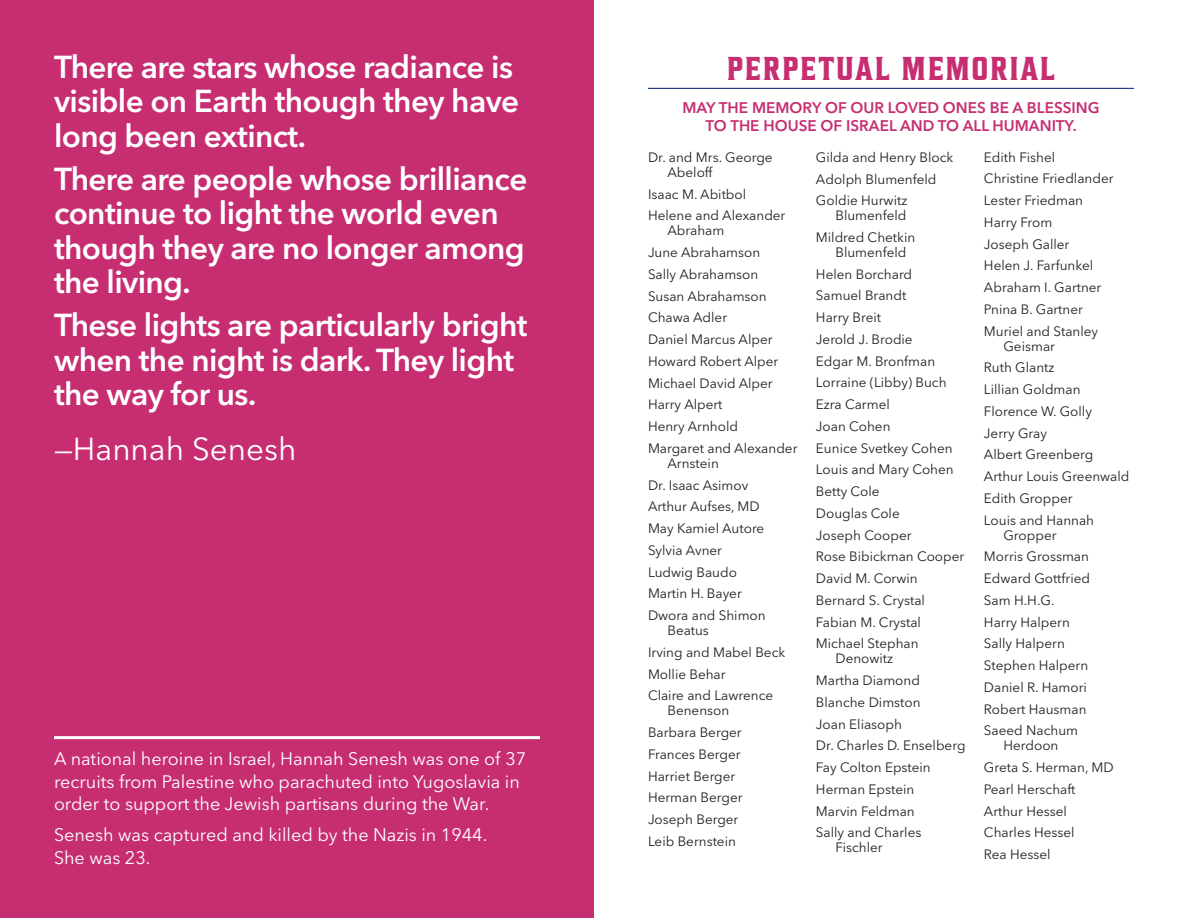
<style>
.page{position:relative;width:1188px;height:918px;background:#fff}
.page>*{position:absolute;margin:0;border:0;box-sizing:border-box;transform-origin:0 0}
.t1{font:700 33px "Houseofcards";letter-spacing:.07em;color:#c62e71}
.t2{font:600 31.5px/34.5px "Avenir Next LT Pro";letter-spacing:-.02em;color:#fff}
.t3{font:31.5px "Avenir Next LT Pro";color:#fff}
.t4{font:18px/22.5px "Avenir Next LT Pro";color:#fff}
.t5{font:600 15.3px/18px "Avenir Next LT Pro";color:#c62e71;text-align:center}
.t6{font:13.5px/21.8px "Avenir Next LT Pro";color:#231f20}
</style>
<div class="page">
<div style="left:0;top:0;width:594px;height:918px;background:#c62e71"></div>
<hr style="left:648px;top:88px;width:486px;height:1px;background:#253f8e">
<hr style="left:54px;top:736px;width:486px;height:3px;background:#fff">
<h2 class="t2" style="left:54px;top:49px;width:467px">There are stars whose radiance is visible on Earth though they have long been extinct.</h2>
<h2 class="t2" style="left:54px;top:161px;width:475px">There are people whose brilliance continue to light the world even though they are no longer among the living.</h2>
<h2 class="t2" style="left:54px;top:308px;width:475px">These lights are particularly bright when the night is dark. They light the way for us.</h2>
<h2 class="t3" style="left:54px;top:430px;width:244px">—Hannah Senesh</h2>
<h3 class="t4" style="left:54px;top:748px;width:474px">A national heroine in Israel, Hannah Senesh was one of 37 recruits from Palestine who parachuted into Yugoslavia in order to support the Jewish partisans during the War.</h3>
<h3 class="t4" style="left:54px;top:824px;width:435px">Senesh was captured and killed by the Nazis in 1944.<br>She was 23.</h3>
<h1 class="t1" style="left:727px;top:51px;width:329px">PERPETUAL MEMORIAL</h1>
<p class="t5" style="left:682px;top:98px;width:419px">MAY THE MEMORY OF OUR LOVED ONES BE A BLESSING<br>TO THE HOUSE OF ISRAEL AND TO ALL HUMANITY.</p>
<p class="t6" style="left:667px;top:150px;width:107px;line-height:15px;text-indent:-19px">Dr. and Mrs. George<br>Abeloff</p>
<p class="t6" style="left:648px;top:183px;width:139px">Isaac M. Abitbol<br>Helene and Alexander</p>
<p class="t6" style="left:648px;top:220px;width:151px;text-indent:19px">Abraham<br>June Abrahamson<br>Sally Abrahamson<br>Susan Abrahamson<br>Chawa Adler<br>Daniel Marcus Alper<br>Howard Robert Alper<br>Michael David Alper<br>Harry Alpert<br>Henry Arnhold<br>Margaret and Alexander</p>
<p class="t6" style="left:648px;top:452px;width:119px;text-indent:19px">Arnstein<br>Dr. Isaac Asimov<br>Arthur Aufses, MD<br>May Kamiel Autore<br>Sylvia Avner<br>Ludwig Baudo<br>Martin H. Bayer<br>Dwora and Shimon</p>
<p class="t6" style="left:648px;top:619px;width:139px;text-indent:19px">Beatus<br>Irving and Mabel Beck<br>Mollie Behar<br>Claire and Lawrence</p>
<p class="t6" style="left:648px;top:700px;width:96px;text-align:center">Benenson<br>Barbara Berger<br>Frances Berger<br>Harriet Berger<br>Herman Berger<br>Joseph Berger<br>Leib Bernstein</p>
<p class="t6" style="left:984px;top:146px;width:131px">Edith Fishel<br>Christine Friedlander<br>Lester Friedman<br>Harry From<br>Joseph Galler<br>Helen J. Farfunkel<br>Abraham I. Gartner<br>Pnina B. Gartner<br>Muriel and Stanley</p>
<p class="t6" style="left:984px;top:335px;width:147px;text-indent:19px">Geismar<br>Ruth Glantz<br>Lillian Goldman<br>Florence W. Golly<br>Jerry Gray<br>Albert Greenberg<br>Arthur Louis Greenwald<br>Edith Gropper<br>Louis and Hannah</p>
<p class="t6" style="left:984px;top:524px;width:108px;text-indent:19px">Gropper<br>Morris Grossman<br>Edward Gottfried<br>Sam H.H.G.<br>Harry Halpern<br>Sally Halpern<br>Stephen Halpern<br>Daniel R. Hamori<br>Robert Hausman<br>Saeed Nachum</p>
<p class="t6" style="left:984px;top:735px;width:131px;text-indent:19px">Herdoon<br>Greta S. Herman, MD<br>Pearl Herschaft<br>Arthur Hessel<br>Charles Hessel<br>Rea Hessel</p>
<p class="t6" style="left:816px;top:146px;width:139px">Gilda and Henry Block<br>Adolph Blumenfeld<br>Goldie Hurwitz</p>
<p class="t6" style="left:816px;top:205px;width:101px;text-indent:19px">Blumenfeld<br>Mildred Chetkin</p>
<p class="t6" style="left:816px;top:241px;width:150px;text-indent:19px">Blumenfeld<br>Helen Borchard<br>Samuel Brandt<br>Harry Breit<br>Jerold J. Brodie<br>Edgar M. Bronfman<br>Lorraine (Libby) Buch<br>Ezra Carmel<br>Joan Cohen<br>Eunice Svetkey Cohen<br>Louis and Mary Cohen<br>Betty Cole<br>Douglas Cole<br>Joseph Cooper<br>Rose Bibickman Cooper<br>David M. Corwin<br>Bernard S. Crystal<br>Fabian M. Crystal<br>Michael Stephan</p>
<p class="t6" style="left:816px;top:648px;width:151px;text-indent:19px">Denowitz<br>Martha Diamond<br>Blanche Dimston<br>Joan Eliasoph<br>Dr. Charles D. Enselberg<br>Fay Colton Epstein<br>Herman Epstein<br>Marvin Feldman<br>Sally and Charles</p>
<p class="t6" style="left:835px;top:837px;width:49px">Fischler</p>
</div>
